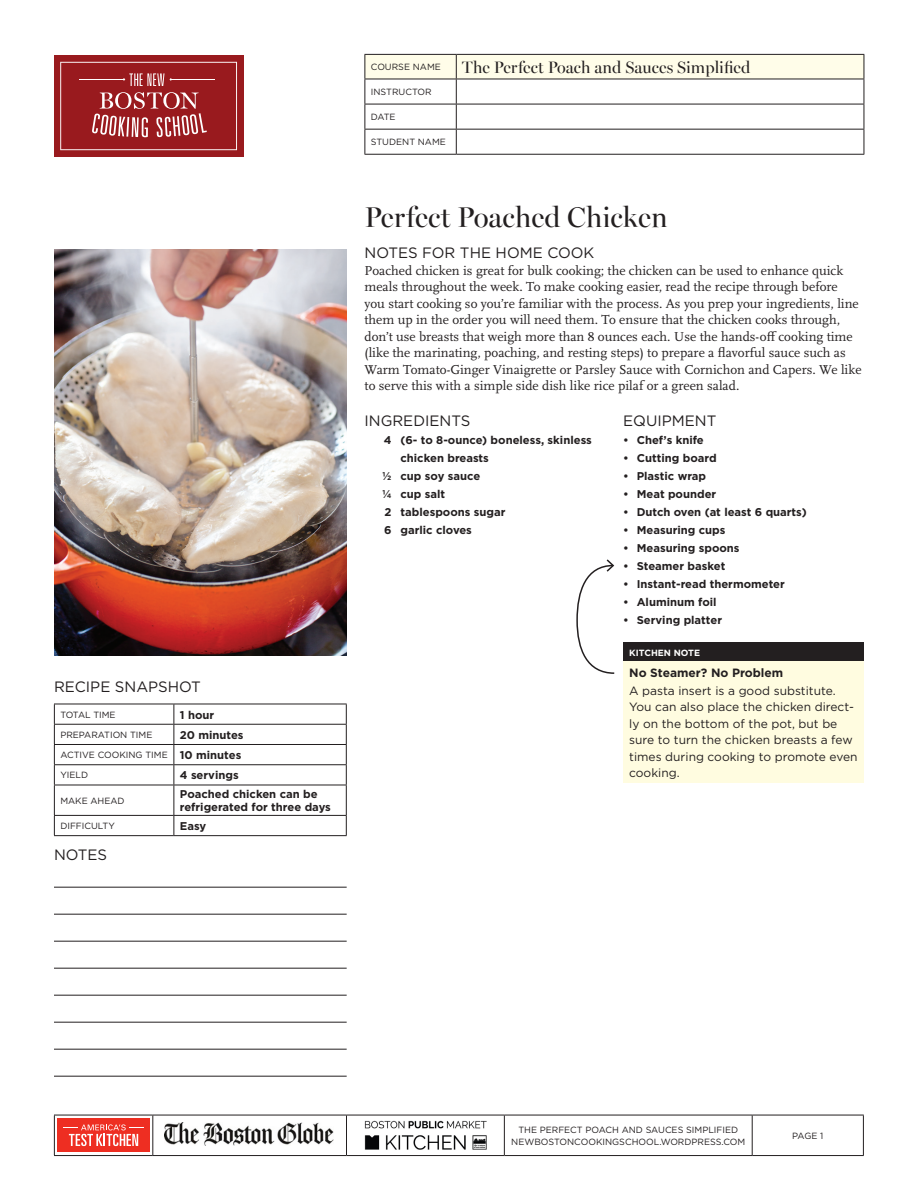
<style>
.page{position:relative;width:918px;height:1188px;background:#fff}
.page>*{position:absolute;margin:0;border:0;box-sizing:border-box;transform-origin:0 0}
.RECIPE_HEAD{font:28.5px "Miller Banner";color:#231f20}
.CHART_TITLE{font:16.5px "Miller Banner";color:#231f20}
.RECIPE_SECTION{font:15px "Gotham";color:#231f20}
.RECIPE_INTRO{font:13.5px/16.5px "Scala OT";color:#231f20}
.KITCHEN_NOTE_BODY_NO{font:12px/16.5px "Gotham";color:#231f20}
.KITCHEN_NOTE_HEAD{font:700 12px "Gotham";color:#231f20}
.RECIPE_EQUIPMENT_BUL{font:700 11.25px "Gotham";color:#231f20}
.RECIPE_INGREDIENT{font:700 11.25px/18px "Gotham";color:#231f20}
.CHART_BODY{font:700 11.25px/13.5px "Gotham";color:#231f20}
.CHART_SECTION{font:9px "Gotham";color:#231f20}
.KITCHEN_NOTE_SLUG{font:700 9px "Gotham";color:#fff}
</style>
<div class="page">
<div style="left:54px;top:55px;width:189px;height:102px;background:#991a1e"></div>
<svg style="left:60px;top:62px;width:177px;height:88px"></svg>
<hr style="left:54px;top:887px;width:293px;height:1px;background:#231f20">
<hr style="left:54px;top:914px;width:293px;height:1px;background:#231f20">
<hr style="left:54px;top:941px;width:293px;height:1px;background:#231f20">
<hr style="left:54px;top:968px;width:293px;height:1px;background:#231f20">
<hr style="left:54px;top:995px;width:293px;height:1px;background:#231f20">
<hr style="left:54px;top:1022px;width:293px;height:1px;background:#231f20">
<hr style="left:54px;top:1049px;width:293px;height:1px;background:#231f20">
<hr style="left:54px;top:1076px;width:293px;height:1px;background:#231f20">
<div style="left:57px;top:1118px;width:93px;height:34px;background:#ee2e22"></div>
<svg style="left:64px;top:1124px;width:80px;height:22px"></svg>
<img style="left:165px;top:1123px;width:169px;height:23px">
<img style="left:364px;top:1120px;width:123px;height:30px">
<hr style="left:54px;top:1115px;width:99px;height:1px;background:#231f20">
<hr style="left:54px;top:1115px;width:1px;height:40px;background:#231f20">
<hr style="left:153px;top:1115px;width:193px;height:1px;background:#231f20">
<hr style="left:152px;top:1115px;width:1px;height:40px;background:#231f20">
<hr style="left:346px;top:1115px;width:158px;height:1px;background:#231f20">
<hr style="left:346px;top:1115px;width:1px;height:40px;background:#231f20">
<hr style="left:504px;top:1115px;width:248px;height:1px;background:#231f20">
<hr style="left:504px;top:1115px;width:1px;height:40px;background:#231f20">
<hr style="left:752px;top:1115px;width:112px;height:1px;background:#231f20">
<hr style="left:752px;top:1115px;width:1px;height:40px;background:#231f20">
<hr style="left:863px;top:1115px;width:1px;height:40px;background:#231f20">
<hr style="left:54px;top:1155px;width:99px;height:1px;background:#231f20">
<hr style="left:153px;top:1155px;width:193px;height:1px;background:#231f20">
<hr style="left:346px;top:1155px;width:158px;height:1px;background:#231f20">
<hr style="left:504px;top:1155px;width:248px;height:1px;background:#231f20">
<hr style="left:752px;top:1155px;width:112px;height:1px;background:#231f20">
<img style="left:54px;top:249px;width:293px;height:407px">
<hr style="left:54px;top:704px;width:120px;height:1px;background:#231f20">
<hr style="left:174px;top:704px;width:173px;height:1px;background:#231f20">
<hr style="left:54px;top:724px;width:120px;height:1px;background:#231f20">
<hr style="left:174px;top:724px;width:173px;height:1px;background:#231f20">
<hr style="left:54px;top:744px;width:120px;height:1px;background:#231f20">
<hr style="left:174px;top:744px;width:173px;height:1px;background:#231f20">
<hr style="left:54px;top:764px;width:120px;height:1px;background:#231f20">
<svg style="left:54px;top:704px;width:1px;height:81px"></svg>
<hr style="left:174px;top:764px;width:173px;height:1px;background:#231f20">
<svg style="left:174px;top:704px;width:1px;height:81px"></svg>
<svg style="left:346px;top:704px;width:1px;height:81px"></svg>
<hr style="left:54px;top:785px;width:120px;height:1px;background:#231f20">
<hr style="left:54px;top:785px;width:1px;height:30px;background:#231f20">
<hr style="left:174px;top:785px;width:173px;height:1px;background:#231f20">
<hr style="left:174px;top:785px;width:1px;height:30px;background:#231f20">
<hr style="left:346px;top:785px;width:1px;height:30px;background:#231f20">
<hr style="left:54px;top:815px;width:120px;height:1px;background:#231f20">
<svg style="left:54px;top:816px;width:1px;height:19px"></svg>
<hr style="left:174px;top:815px;width:173px;height:1px;background:#231f20">
<svg style="left:174px;top:816px;width:1px;height:19px"></svg>
<svg style="left:346px;top:816px;width:1px;height:19px"></svg>
<hr style="left:54px;top:835px;width:120px;height:1px;background:#231f20">
<hr style="left:174px;top:835px;width:173px;height:1px;background:#231f20">
<svg style="left:364px;top:54px;width:501px;height:100px"></svg>
<hr style="left:364px;top:154px;width:92px;height:1px;background:#231f20">
<hr style="left:456px;top:154px;width:408px;height:1px;background:#231f20">
<div style="left:623px;top:642px;width:241px;height:20px;background:#231f20"></div>
<div style="left:623px;top:662px;width:241px;height:121px;background:#fffce0"></div>
<svg style="left:576px;top:559px;width:39px;height:115px"></svg>
<p class="RECIPE_SECTION" style="left:54px;top:677px;width:148px">RECIPE SNAPSHOT</p>
<p class="CHART_SECTION" style="left:60px;top:709px;width:57px">TOTAL TIME</p>
<p class="CHART_BODY" style="left:180px;top:708px;width:36px">1 hour</p>
<p class="CHART_SECTION" style="left:60px;top:729px;width:94px">PREPARATION TIME</p>
<p class="CHART_BODY" style="left:180px;top:728px;width:65px">20 minutes</p>
<p class="CHART_SECTION" style="left:60px;top:749px;width:109px">ACTIVE COOKING TIME</p>
<p class="CHART_BODY" style="left:180px;top:748px;width:63px">10 minutes</p>
<p class="CHART_SECTION" style="left:60px;top:770px;width:29px">YIELD</p>
<p class="CHART_BODY" style="left:180px;top:769px;width:60px">4 servings</p>
<p class="CHART_SECTION" style="left:60px;top:795px;width:66px">MAKE AHEAD</p>
<p class="CHART_BODY" style="left:180px;top:787px;width:153px">Poached chicken can be refrigerated for three days</p>
<p class="CHART_SECTION" style="left:60px;top:820px;width:56px">DIFFICULTY</p>
<p class="CHART_BODY" style="left:180px;top:819px;width:28px">Easy</p>
<p class="RECIPE_SECTION" style="left:54px;top:845px;width:55px">NOTES</p>
<p class="CHART_SECTION" style="left:371px;top:61px;width:72px">COURSE NAME</p>
<p class="CHART_TITLE" style="left:462px;top:58px;width:290px">The Perfect Poach and Sauces Simplified</p>
<p class="CHART_SECTION" style="left:371px;top:86px;width:62px">INSTRUCTOR</p>
<p class="CHART_SECTION" style="left:371px;top:111px;width:26px">DATE</p>
<p class="CHART_SECTION" style="left:371px;top:136px;width:77px">STUDENT NAME</p>
<p class="RECIPE_HEAD" style="left:364px;top:200px;width:305px">Perfect Poached Chicken</p>
<p class="RECIPE_SECTION" style="left:364px;top:244px;width:231px">NOTES FOR THE HOME COOK</p>
<p class="RECIPE_INTRO" style="left:364px;top:263px;width:499px">Poached chicken is great for bulk cooking; the chicken can be used to enhance quick meals throughout the week. To make cooking easier, read the recipe through before you start cooking so you’re familiar with the process. As you prep your ingredients, line them up in the order you will need them. To ensure that the chicken cooks through, don’t use breasts that weigh more than 8 ounces each. Use the hands-off cooking time (like the marinating, poaching, and resting steps) to prepare a flavorful sauce such as Warm Tomato-Ginger Vinaigrette or Parsley Sauce with Cornichon and Capers. We like to serve this with a simple side dish like rice pilaf or a green salad.</p>
<p class="RECIPE_SECTION" style="left:364px;top:411px;width:107px">INGREDIENTS</p>
<p class="RECIPE_INGREDIENT" style="left:400px;top:431px;width:193px;text-indent:-17px">4 (6- to 8-ounce) boneless, skinless chicken breasts</p>
<p class="RECIPE_INGREDIENT" style="left:382px;top:467px;width:100px">½ cup soy sauce</p>
<p class="RECIPE_INGREDIENT" style="left:382px;top:485px;width:65px">¼ cup salt</p>
<p class="RECIPE_INGREDIENT" style="left:384px;top:503px;width:123px">2 tablespoons sugar</p>
<p class="RECIPE_INGREDIENT" style="left:384px;top:521px;width:89px">6 garlic cloves</p>
<p class="RECIPE_SECTION" style="left:623px;top:411px;width:95px">EQUIPMENT</p>
<p class="RECIPE_EQUIPMENT_BUL" style="left:623px;top:432px;width:82px">• Chef’s knife</p>
<p class="RECIPE_EQUIPMENT_BUL" style="left:623px;top:450px;width:95px">• Cutting board</p>
<p class="RECIPE_EQUIPMENT_BUL" style="left:623px;top:468px;width:84px">• Plastic wrap</p>
<p class="RECIPE_EQUIPMENT_BUL" style="left:623px;top:486px;width:95px">• Meat pounder</p>
<p class="RECIPE_EQUIPMENT_BUL" style="left:623px;top:504px;width:185px">• Dutch oven (at least 6 quarts)</p>
<p class="RECIPE_EQUIPMENT_BUL" style="left:623px;top:522px;width:104px">• Measuring cups</p>
<p class="RECIPE_EQUIPMENT_BUL" style="left:623px;top:540px;width:118px">• Measuring spoons</p>
<p class="RECIPE_EQUIPMENT_BUL" style="left:623px;top:558px;width:104px">• Steamer basket</p>
<p class="RECIPE_EQUIPMENT_BUL" style="left:623px;top:576px;width:163px">• Instant-read thermometer</p>
<p class="RECIPE_EQUIPMENT_BUL" style="left:623px;top:594px;width:95px">• Aluminum foil</p>
<p class="RECIPE_EQUIPMENT_BUL" style="left:623px;top:612px;width:100px">• Serving platter</p>
<p class="KITCHEN_NOTE_SLUG" style="left:629px;top:646px;width:72px">KITCHEN NOTE</p>
<p class="KITCHEN_NOTE_HEAD" style="left:629px;top:665px;width:156px">No Steamer? No Problem</p>
<p class="KITCHEN_NOTE_BODY_NO" style="left:629px;top:682px;width:230px">A pasta insert is a good substitute.<br>You can also place the chicken direct&shy;ly on the bottom of the pot, but be sure to turn the chicken breasts a few times during cooking to promote even cooking.</p>
<p class="CHART_SECTION" style="left:518px;top:1124px;width:221px">THE PERFECT POACH AND SAUCES SIMPLIFIED</p>
<p class="CHART_SECTION" style="left:511px;top:1136px;width:236px">NEWBOSTONCOOKINGSCHOOL.WORDPRESS.COM</p>
<p class="CHART_SECTION" style="left:792px;top:1130px;width:33px">PAGE 1</p>
</div>
